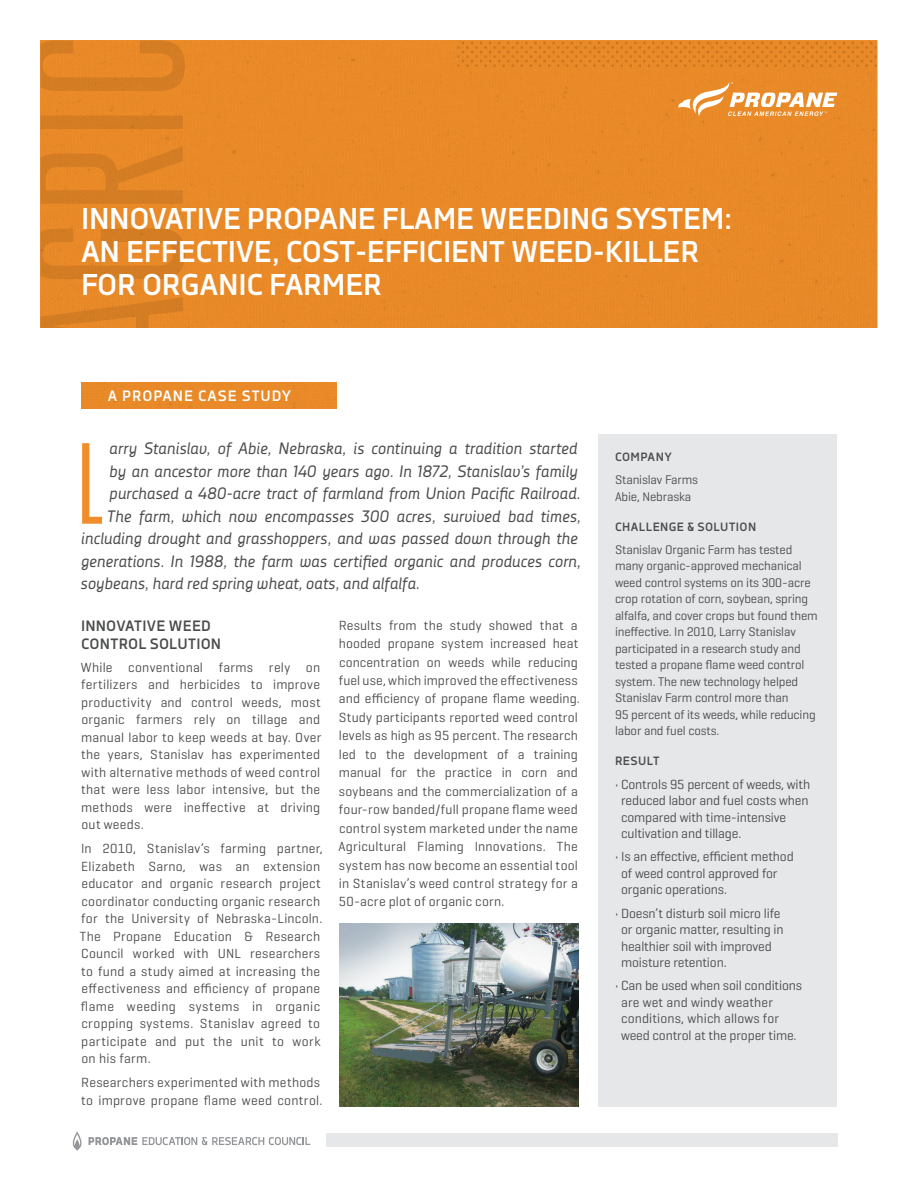
<style>
.page{position:relative;width:918px;height:1188px;background:#fff}
.page>*{position:absolute;margin:0;border:0;box-sizing:border-box;transform-origin:0 0}
.t1{font:115.05px "Heroic Condensed";color:#f08e2b}
.t2{font:700 30px/33px "Decima Nova";letter-spacing:-.01em;color:#fff}
.t3{font:italic 16.5px "Decima Nova";color:#4b4c4d}
.t4{font:700 15px/18px "Decima Nova";letter-spacing:.01em;color:#4b4c4d}
.t5{font:700 15px "Decima Nova";letter-spacing:.06em;color:#fff}
.t6{font:13.5px/17.5px "Geogrotesque";letter-spacing:.01em;color:#4b4c4d}
.t7{font:13.5px/16.5px "Geogrotesque";letter-spacing:-.01em;color:#4b4c4d}
.t8{font:12.75px/16.5px "Geogrotesque";letter-spacing:-.01em;color:#4b4c4d}
.t9{font:700 12px "Decima Nova";letter-spacing:.035em;color:#4b4c4d}
</style>
<div class="page">
<div style="left:185px;top:40px;width:17px;height:288px;background:#e98928"></div>
<div style="left:202px;top:40px;width:75px;height:288px;background:#e98a28"></div>
<div style="left:277px;top:40px;width:75px;height:219px;background:#e98a28"></div>
<div style="left:352px;top:40px;width:75px;height:288px;background:#e98a28"></div>
<div style="left:427px;top:40px;width:75px;height:288px;background:#e98a28"></div>
<div style="left:502px;top:40px;width:75px;height:288px;background:#e98a28"></div>
<div style="left:277px;top:259px;width:108px;height:69px;background:#e98928"></div>
<div style="left:577px;top:40px;width:301px;height:288px;background:#e98928"></div>
<div style="left:352px;top:296px;width:64px;height:32px;background:#e98928"></div>
<div style="left:652px;top:40px;width:226px;height:226px;background:#e98928"></div>
<div style="left:727px;top:40px;width:151px;height:151px;background:#e98928"></div>
<div style="left:803px;top:40px;width:75px;height:75px;background:#e98928"></div>
<div style="left:598px;top:434px;width:239px;height:673px;background:#e6e7e9"></div>
<div style="left:81px;top:382px;width:255px;height:26px;background:#e98a28"></div>
<svg style="left:457px;top:42px;width:420px;height:25px"></svg>
<svg style="left:678px;top:82px;width:159px;height:34px"></svg>
<img style="left:40px;top:40px;width:145px;height:288px">
<img style="left:340px;top:923px;width:238px;height:184px">
<div style="left:326px;top:1133px;width:512px;height:14px;background:#e6e7e9"></div>
<svg style="left:89px;top:1137px;width:221px;height:8px"></svg>
<svg style="left:73px;top:1132px;width:9px;height:19px"></svg>
<h2 class="t2" style="left:81px;top:202px;width:653px">INNOVATIVE PROPANE FLAME WEEDING SYSTEM:<br>AN EFFECTIVE, COST-EFFICIENT WEED-KILLER<br>FOR ORGANIC FARMER</h2>
<p class="t5" style="left:108px;top:387px;width:185px">A PROPANE CASE STUDY</p>
<h1 class="t1" style="left:75px;top:422px;width:31px">L</h1>
<p class="t3" style="left:109px;top:439px;width:470px">arry Stanislav, of Abie, Nebraska, is continuing a tradition started</p>
<p class="t3" style="left:109px;top:462px;width:470px">by an ancestor more than 140 years ago. In 1872, Stanislav’s family</p>
<p class="t3" style="left:109px;top:484px;width:473px">purchased a 480-acre tract of farmland from Union Pacific Railroad.</p>
<p class="t3" style="left:107px;top:507px;width:475px">The farm, which now encompasses 300 acres, survived bad times,</p>
<p class="t3" style="left:81px;top:529px;width:498px">including drought and grasshoppers, and was passed down through the</p>
<p class="t3" style="left:81px;top:552px;width:501px">generations. In 1988, the farm was certified organic and produces corn,</p>
<p class="t3" style="left:81px;top:574px;width:341px">soybeans, hard red spring wheat, oats, and alfalfa.</p>
<p class="t4" style="left:81px;top:617px;width:142px">INNOVATIVE WEED<br>CONTROL SOLUTION</p>
<p class="t6" style="left:81px;top:658px;width:242px;text-align:justify">While conventional farms rely on fertilizers and herbicides to improve productivity and control weeds, most organic farmers rely on tillage and manual labor to keep weeds at bay. Over the years, Stanislav has experimented with alternative methods of weed control that were less labor intensive, but the methods were ineffective at driving out weeds.</p>
<p class="t6" style="left:80px;top:840px;width:244px">In 2010, Stanislav’s farming partner, Elizabeth Sarno, was an extension educator and organic research project coordinator conducting organic research for the University of Nebraska-Lincoln.<br>The Propane Education &amp; Research Council worked with UNL researchers to fund a study aimed at increasing the effectiveness and efficiency of propane flame weeding systems in organic cropping systems. Stanislav agreed to participate and put the unit to work on his farm.</p>
<p class="t6" style="left:81px;top:1074px;width:243px">Researchers experimented with methods to improve propane flame weed control.</p>
<p class="t6" style="left:338px;top:615px;width:243px;line-height:18.5px">Results from the study showed that a hooded propane system increased heat concentration on weeds while reducing fuel use, which improved the effectiveness and efficiency of propane flame weeding.<br>Study participants reported weed control levels as high as 95 percent. The research led to the development of a training manual for the practice in corn and soybeans and the commercialization of a four-row banded/full propane flame weed control system marketed under the name Agricultural Flaming Innovations. The system has now become an essential tool in Stanislav’s weed control strategy for a 50-acre plot of organic corn.</p>
<p class="t9" style="left:615px;top:450px;width:59px">COMPANY</p>
<p class="t8" style="left:615px;top:471px;width:85px">Stanislav Farms<br>Abie, Nebraska</p>
<p class="t9" style="left:615px;top:520px;width:143px">CHALLENGE &amp; SOLUTION</p>
<p class="t8" style="left:615px;top:541px;width:204px">Stanislav Organic Farm has tested many organic-approved mechanical weed control systems on its 300-acre crop rotation of corn, soybean, spring alfalfa, and cover crops but found them ineffective. In 2010, Larry Stanislav participated in a research study and tested a propane flame weed control system. The new technology helped Stanislav Farm control more than<br>95 percent of its weeds, while reducing labor and fuel costs.</p>
<p class="t9" style="left:615px;top:754px;width:46px">RESULT</p>
<p class="t7" style="left:621px;top:775px;width:191px;text-indent:-6px">• Controls 95 percent of weeds, with reduced labor and fuel costs when compared with time-intensive cultivation and tillage.</p>
<p class="t7" style="left:621px;top:848px;width:174px;text-indent:-6px">• Is an effective, efficient method of weed control approved for organic operations.</p>
<p class="t7" style="left:621px;top:904px;width:164px;text-indent:-6px">• Doesn’t disturb soil micro life or organic matter, resulting in healthier soil with improved moisture retention.</p>
<p class="t7" style="left:621px;top:977px;width:183px;text-indent:-6px">• Can be used when soil conditions are wet and windy weather conditions, which allows for weed control at the proper time.</p>
</div>
